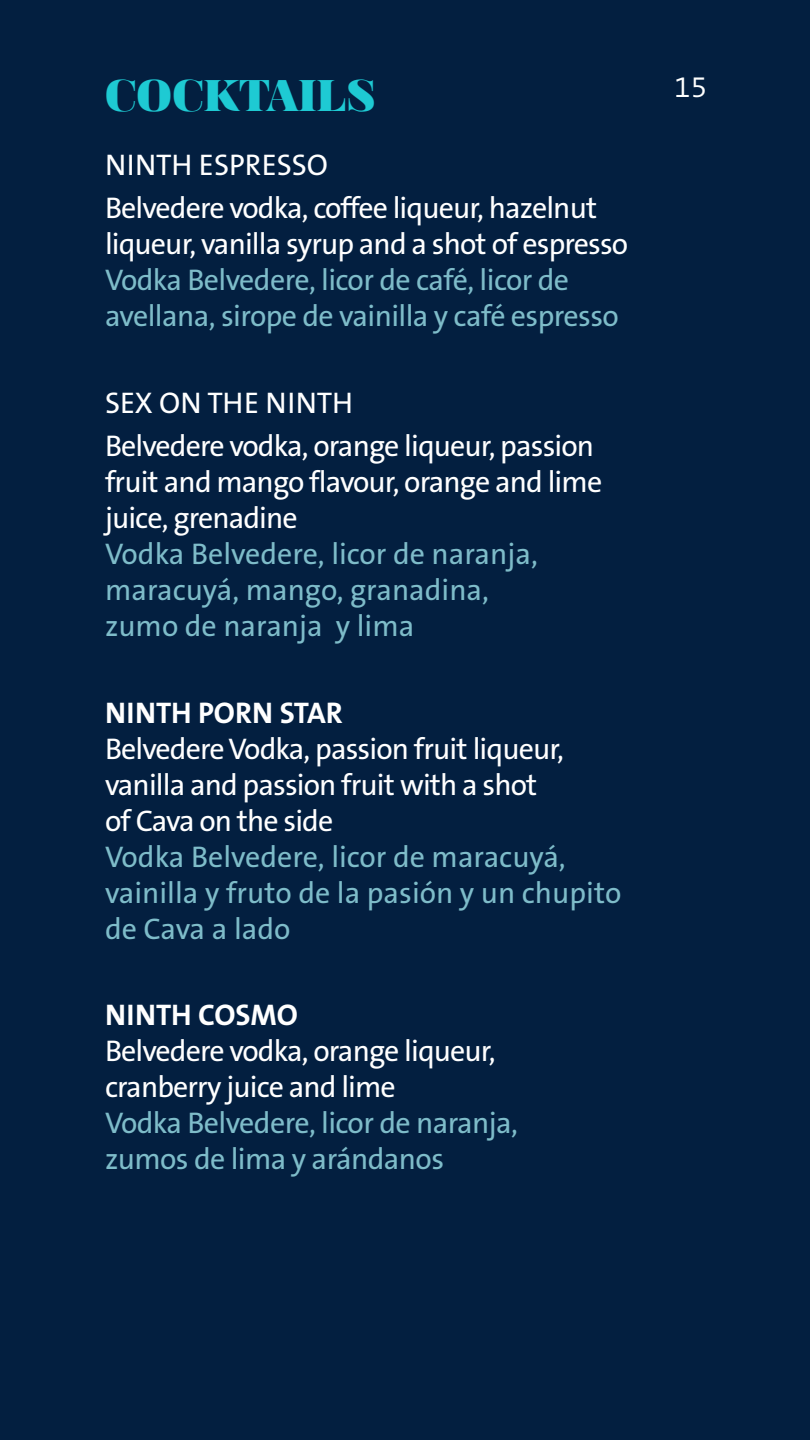
<style>
.page{position:relative;width:810px;height:1440px;background:#031f40}
.page>*{position:absolute;margin:0;border:0;box-sizing:border-box;transform-origin:0 0}
.t1{font:45px "Magnel";color:#1ecad3}
.t2{font:30px/36px "The Sans B5 Plain";letter-spacing:-.03em;color:#fff}
.t3{font:30px/36px "The Sans B5 Plain";color:#7ebcc9}
.t4{font:30px/36px "The Sans B5 Plain";letter-spacing:-.02em;color:#7ebcc9}
.t5{font:700 30px "The Sans B7";color:#fff}
.t6{font:300 30px "The Sans B4";color:#fff}
</style>
<div class="page">
<h1 class="t1" style="left:105px;top:66px;width:271px">COCKTAILS</h1>
<p class="t6" style="left:674px;top:71px;width:34px">15</p>
<p class="t2" style="left:105px;top:144px;width:494px;line-height:43.5px">NINTH ESPRESSO<br>Belvedere vodka, coffee liqueur, hazelnut</p>
<p class="t2" style="left:105px;top:227px;width:525px">liqueur, vanilla syrup and a shot of espresso</p>
<p class="t4" style="left:105px;top:263px;width:515px">Vodka Belvedere, licor de café, licor de avellana, sirope de vainilla y café espresso</p>
<p class="t2" style="left:105px;top:382px;width:491px;line-height:43.5px">SEX ON THE NINTH<br>Belvedere vodka, orange liqueur, passion</p>
<p class="t2" style="left:105px;top:465px;width:499px">fruit and mango flavour, orange and lime juice, grenadine</p>
<p class="t3" style="left:105px;top:537px;width:434px">Vodka Belvedere, licor de naranja, maracuyá, mango, granadina, zumo de naranja y lima</p>
<p class="t5" style="left:105px;top:697px;width:239px">NINTH PORN STAR</p>
<p class="t2" style="left:105px;top:732px;width:460px">Belvedere Vodka, passion fruit liqueur, vanilla and passion fruit with a shot of Cava on the side</p>
<p class="t3" style="left:105px;top:840px;width:518px">Vodka Belvedere, licor de maracuyá, vainilla y fruto de la pasión y un chupito de Cava a lado</p>
<p class="t5" style="left:105px;top:999px;width:194px">NINTH COSMO</p>
<p class="t2" style="left:105px;top:1034px;width:392px">Belvedere vodka, orange liqueur, cranberry juice and lime</p>
<p class="t4" style="left:105px;top:1106px;width:415px">Vodka Belvedere, licor de naranja, zumos de lima y arándanos</p>
</div>
